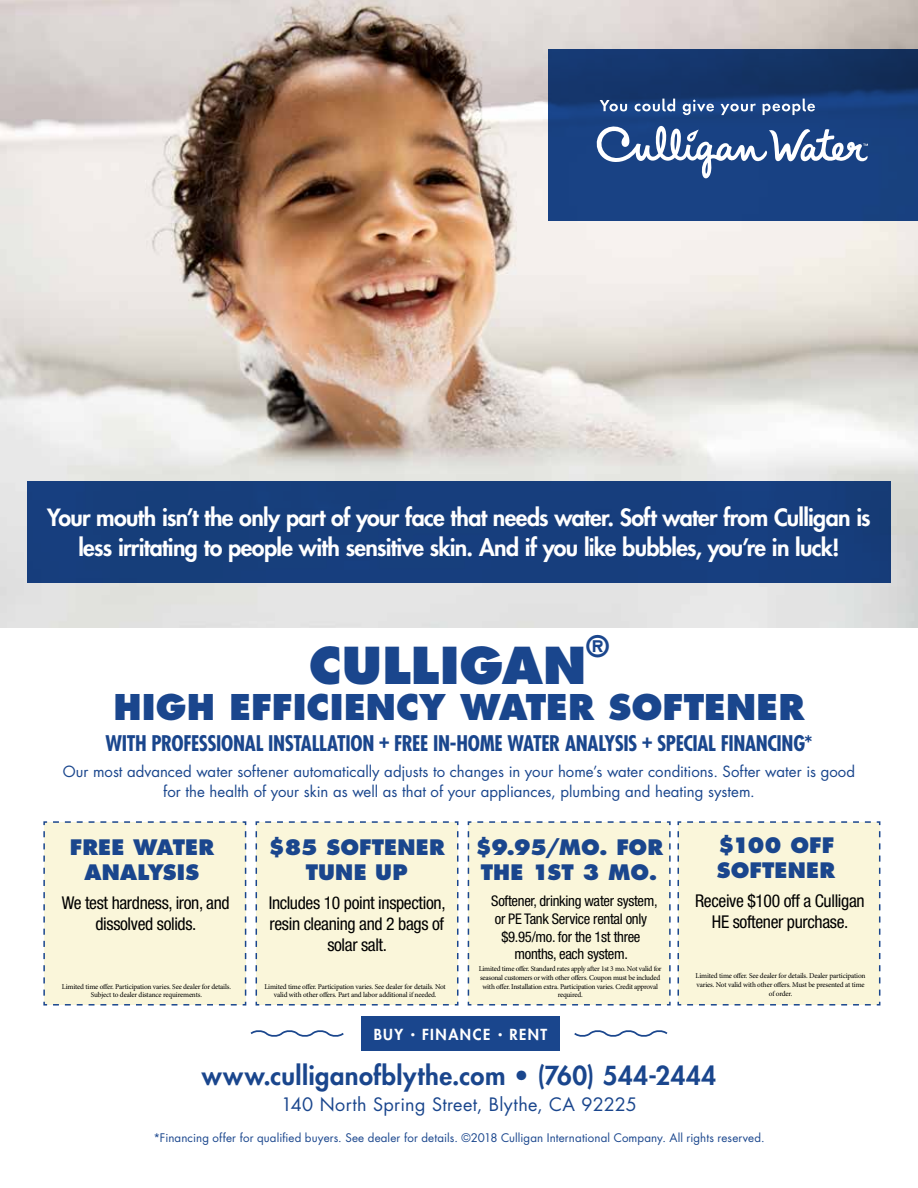
<style>
.page{position:relative;width:918px;height:1188px;background:#fff}
.page>*{position:absolute;margin:0;border:0;box-sizing:border-box;transform-origin:0 0}
.t1{font:800 49.5px "Futura Std";color:#1a468d}
.t2{font:800 34.5px "Futura Std";letter-spacing:.005em;color:#1a468d}
.t3{font:800 28.8px "Futura Std";color:#1a468d}
.t4{font:800 25.5px "Futura Std";letter-spacing:.02em;color:#1a468d}
.t5{font:800 23.1px/29.4px "Futura Std";letter-spacing:-.03em;color:#fff;text-align:center}
.t6{font:700 condensed 21px "Futura Std";letter-spacing:-.02em;color:#1a468d}
.t7{font:800 20.7px/24.9px "Futura Std";letter-spacing:.005em;color:#1a468d;text-align:center}
.t8{font:18px "Futura Std";letter-spacing:.02em;color:#1a468d}
.t9{font:condensed 17.7px/21.1px "Helvetica Neue LT Std";letter-spacing:-.02em;color:#000;text-align:center}
.t10{font:15px/19.5px "Futura Std";color:#1a468d;text-align:center}
.t11{font:800 14.85px "Futura Std";letter-spacing:.1em;color:#fff}
.t12{font:condensed 14.7px/17.7px "Helvetica Neue LT Std";letter-spacing:-.02em;color:#000;text-align:center}
.t13{font:11.55px "Futura Std";letter-spacing:.01em;color:#1a468d}
.t14{font:7.35px/8.9px "Minion Pro";letter-spacing:-.025em;color:#000;text-align:center}
.s1{font-size:8.7px}
</style>
<div class="page">
<img style="left:0;top:0;width:918px;height:628px">
<div style="left:27px;top:482px;width:864px;height:101px;background:#173e7d"></div>
<svg style="left:549px;top:50px;width:369px;height:171px;background:#163b77"></svg>
<svg style="left:591px;top:123px;width:277px;height:58px"></svg>
<svg style="left:600px;top:99px;width:215px;height:16px;background:#4d6da0"></svg>
<div style="left:361px;top:1016px;width:199px;height:35px;background:#1a468d"></div>
<svg style="left:250px;top:1030px;width:94px;height:7px"></svg>
<svg style="left:574px;top:1030px;width:94px;height:7px"></svg>
<div style="left:43px;top:821px;width:204px;height:185px;background:#faf6da"></div>
<div style="left:467px;top:821px;width:204px;height:185px;background:#faf6da"></div>
<div style="left:255px;top:821px;width:204px;height:185px;background:#faf6da"></div>
<div style="left:677px;top:821px;width:204px;height:185px;background:#faf6da"></div>
<h3 class="t5" style="left:47px;top:503px;width:825px">Your mouth isn’t the only part of your face that needs water. Soft water from Culligan is less irritating to people with sensitive skin. And if you like bubbles, you’re in luck!</h3>
<h1 class="t1" style="left:309px;top:634px;width:279px">CULLIGAN</h1>
<h3 class="t3" style="left:586px;top:628px;width:25px">®</h3>
<h2 class="t2" style="left:113px;top:685px;width:693px">HIGH EFFICIENCY WATER SOFTENER</h2>
<h3 class="t6" style="left:105px;top:730px;width:709px">WITH PROFESSIONAL INSTALLATION + FREE IN-HOME WATER ANALYSIS + SPECIAL FINANCING*</h3>
<h3 class="t10" style="left:63px;top:762px;width:794px">Our most advanced water softener automatically adjusts to changes in your home’s water conditions. Softer water is good for the health of your skin as well as that of your appliances, plumbing and heating system.</h3>
<h3 class="t7" style="left:70px;top:835px;width:146px">FREE WATER<br>ANALYSIS</h3>
<h3 class="t9" style="left:62px;top:892px;width:169px">We test hardness, iron, and dissolved solids.</h3>
<p class="t14" style="left:62px;top:982px;width:171px">Limited time offer. Participation varies. See dealer for details.<br>Subject to dealer distance requirements.</p>
<h3 class="t7" style="left:268px;top:835px;width:178px">$85 SOFTENER<br>TUNE UP</h3>
<h3 class="t9" style="left:269px;top:892px;width:178px">Includes 10 point inspection, resin cleaning and 2 bags of solar salt.</h3>
<p class="t14" style="left:264px;top:982px;width:183px">Limited time offer. Participation varies. See dealer for details. Not valid with other offers. Part and labor additional if needed.</p>
<h3 class="t7" style="left:475px;top:835px;width:190px;text-align:left">$9.95/MO. FOR<br>THE 1ST 3 MO.</h3>
<h3 class="t12" style="left:491px;top:892px;width:168px">Softener, drinking water system, or PE Tank Service rental only $9.95/mo. for the 1st three months, each system.</h3>
<p class="t14" style="left:479px;top:964px;width:184px">Limited time offer. Standard rates apply after 1st 3 mo. Not valid for seasonal customers or with other offers. Coupon must be included with offer. Installation extra. Participation varies. Credit approval required.</p>
<h3 class="t7" style="left:717px;top:833px;width:120px;text-align:left">$100 OFF<br>SOFTENER</h3>
<h3 class="t9" style="left:695px;top:890px;width:171px">Receive $100 off a Culligan<br>HE softener purchase.</h3>
<p class="t14" style="left:696px;top:971px;width:172px">Limited time offer. See dealer for details. Dealer participation varies. Not valid with other offers. Must be presented at time of order.</p>
<h3 class="t11" style="left:374px;top:1025px;width:175px">BUY <span class="s1">•</span> FINANCE <span class="s1">•</span> RENT</h3>
<h3 class="t4" style="left:202px;top:1060px;width:516px">www.culliganofblythe.com • (760) 544-2444</h3>
<h3 class="t8" style="left:281px;top:1093px;width:357px">140 North Spring Street, Blythe, CA 92225</h3>
<h3 class="t13" style="left:153px;top:1131px;width:613px">*Financing offer for qualified buyers. See dealer for details. ©2018 Culligan International Company. All rights reserved.</h3>
</div>
